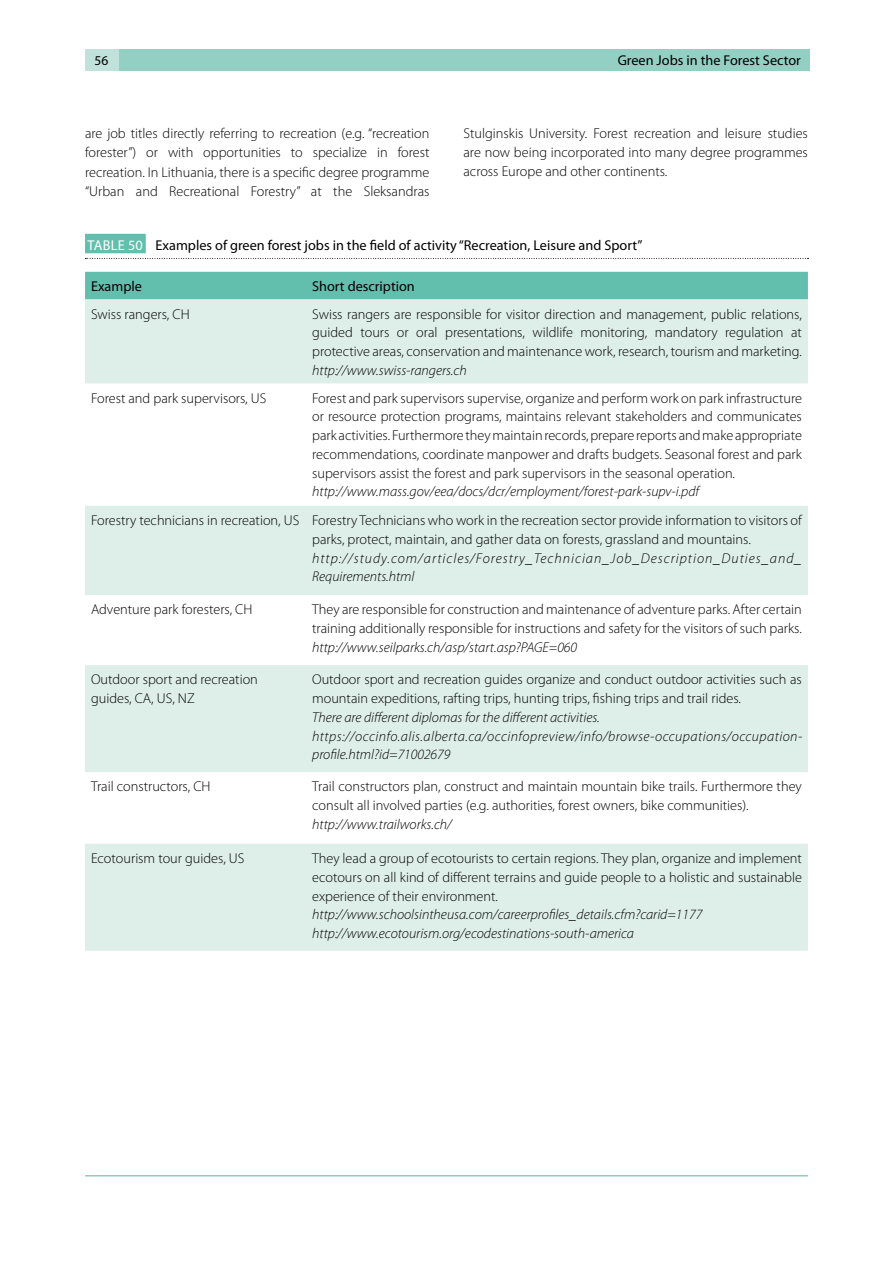
<style>
.page{position:relative;width:893px;height:1263px;background:#fff}
.page>*{position:absolute;margin:0;border:0;box-sizing:border-box;transform-origin:0 0}
.t1{font:300 14.25px/18.8px "Myriad Pro";color:#000;text-align:justify}
.t2{font:italic 300 14.25px/18.8px "Myriad Pro";color:#000}
.t3{font:italic 300 14.25px/18.8px "Myriad Pro";letter-spacing:.02em;color:#000}
.t4{font:14.25px "Myriad Pro";color:#000}
.t5{font:italic 300 14.25px/18.8px "Myriad Pro";letter-spacing:.07em;color:#000}
.t6{font:13.5px "Myriad Pro";color:#000}
.s1{color:#fff}
</style>
<div class="page">
<div style="left:118px;top:50px;width:691px;height:21px;background:#93cfc3"></div>
<div style="left:85px;top:50px;width:34px;height:21px;background:#c1e2da"></div>
<hr style="left:85px;top:1175px;width:723px;height:1px;background:#62bfad">
<svg style="left:85px;top:258px;width:723px;height:1px"></svg>
<div style="left:85px;top:234px;width:61px;height:19px;background:#62bfad"></div>
<div style="left:85px;top:272px;width:723px;height:27px;background:#62bfad"></div>
<svg style="left:85px;top:299px;width:723px;height:652px;fill:#deefea"></svg>
<p class="t6" style="left:95px;top:53px;width:15px">56</p>
<p class="t4" style="left:618px;top:51px;width:185px">Green Jobs in the Forest Sector</p>
<p class="t1" style="left:85px;top:124px;width:346px">are job titles directly referring to recreation (e.g. “recreation forester”) or with opportunities to specialize in forest recreation. In Lithuania, there is a specific degree programme “Urban and Recreational Forestry” at the Sleksandras</p>
<p class="t1" style="left:463px;top:124px;width:346px">Stulginskis University. Forest recreation and leisure studies are now being incorporated into many degree programmes across Europe and other continents.</p>
<p class="t4" style="left:88px;top:236px;width:556px"><span class="s1">TABLE 50</span> Examples of green forest jobs in the field of activity “Recreation, Leisure and Sport”</p>
<p class="t4" style="left:91px;top:277px;width:52px">Example</p>
<p class="t4" style="left:312px;top:277px;width:104px">Short description</p>
<p class="t1" style="left:91px;top:304px;width:100px">Swiss rangers, CH</p>
<p class="t1" style="left:312px;top:304px;width:491px">Swiss rangers are responsible for visitor direction and management, public relations, guided tours or oral presentations, wildlife monitoring, mandatory regulation at protective areas, conservation and maintenance work, research, tourism and marketing.</p>
<p class="t2" style="left:312px;top:361px;width:156px">http://www.swiss-rangers.ch</p>
<p class="t1" style="left:91px;top:388px;width:177px">Forest and park supervisors, US</p>
<p class="t1" style="left:312px;top:388px;width:491px">Forest and park supervisors supervise, organize and perform work on park infrastructure or resource protection programs, maintains relevant stakeholders and communicates park activities. Furthermore they maintain records, prepare reports and make appropriate recommendations, coordinate manpower and drafts budgets. Seasonal forest and park supervisors assist the forest and park supervisors in the seasonal operation.</p>
<p class="t2" style="left:312px;top:482px;width:389px">http://www.mass.gov/eea/docs/dcr/employment/forest-park-supv-i.pdf</p>
<p class="t1" style="left:312px;top:511px;width:491px;text-indent:-221px">Forestry technicians in recreation, US Forestry Technicians who work in the recreation sector provide information to visitors of parks, protect, maintain, and gather data on forests, grassland and mountains.</p>
<p class="t5" style="left:312px;top:548px;width:491px">http://study.com/articles/Forestry_Technician_Job_Description_Duties_and_<br>Requirements.html</p>
<p class="t1" style="left:91px;top:600px;width:163px">Adventure park foresters, CH</p>
<p class="t1" style="left:312px;top:600px;width:491px">They are responsible for construction and maintenance of adventure parks. After certain training additionally responsible for instructions and safety for the visitors of such parks.</p>
<p class="t2" style="left:312px;top:637px;width:266px">http://www.seilparks.ch/asp/start.asp?PAGE=060</p>
<p class="t1" style="left:91px;top:670px;width:168px">Outdoor sport and recreation guides, CA, US, NZ</p>
<p class="t1" style="left:312px;top:670px;width:491px">Outdoor sport and recreation guides organize and conduct outdoor activities such as mountain expeditions, rafting trips, hunting trips, fishing trips and trail rides.</p>
<p class="t3" style="left:312px;top:708px;width:492px">There are different diplomas for the different activities. https://occinfo.alis.alberta.ca/occinfopreview/info/browse-occupations/occupation&shy;profile.html?id=71002679</p>
<p class="t1" style="left:91px;top:777px;width:121px">Trail constructors, CH</p>
<p class="t1" style="left:312px;top:777px;width:491px">Trail constructors plan, construct and maintain mountain bike trails. Furthermore they consult all involved parties (e.g. authorities, forest owners, bike communities).</p>
<p class="t2" style="left:312px;top:815px;width:141px">http://www.trailworks.ch/</p>
<p class="t1" style="left:91px;top:849px;width:155px">Ecotourism tour guides, US</p>
<p class="t1" style="left:312px;top:849px;width:491px">They lead a group of ecotourists to certain regions. They plan, organize and implement ecotours on all kind of different terrains and guide people to a holistic and sustainable experience of their environment.</p>
<p class="t2" style="left:312px;top:905px;width:392px">http://www.schoolsintheusa.com/careerprofiles_details.cfm?carid=1177 http://www.ecotourism.org/ecodestinations-south-america</p>
</div>
